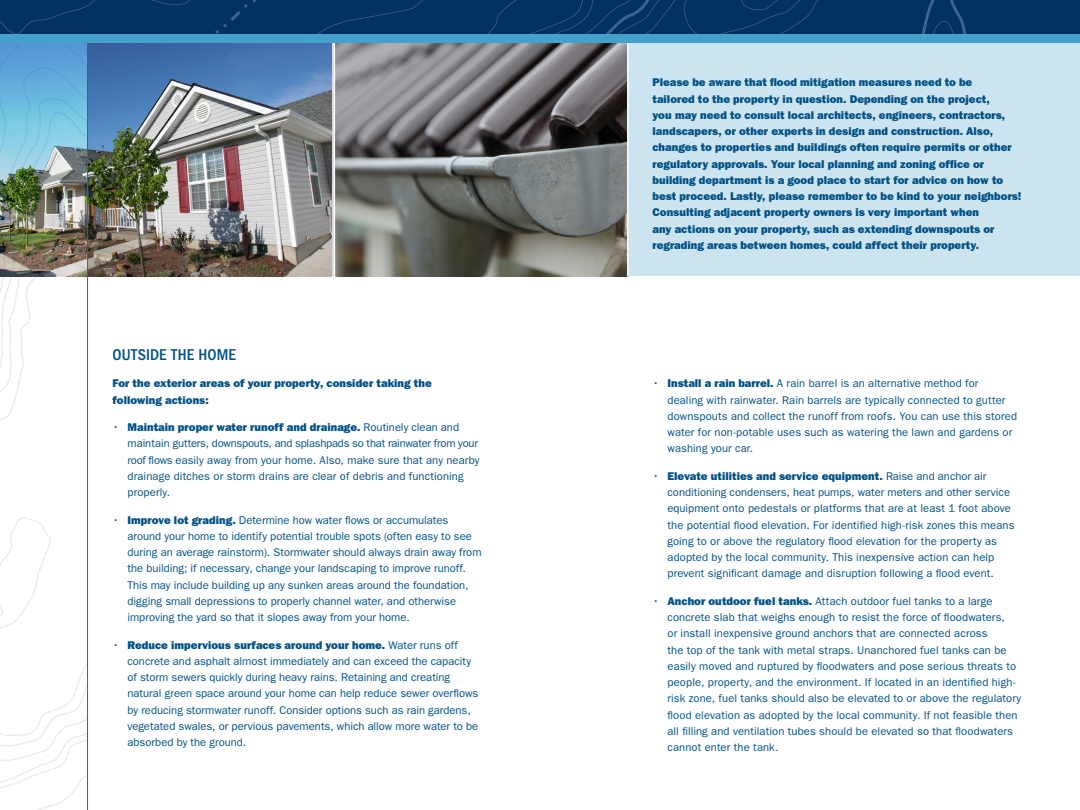
<style>
.page{position:relative;width:1080px;height:810px;background:#fff}
.page>*{position:absolute;margin:0;border:0;box-sizing:border-box;transform-origin:0 0}
.t1{font:500 condensed 16.25px "ITC Franklin Gothic Std";letter-spacing:.01em;color:#005187}
.t2{font:11.25px/16.2px "ITC Franklin Gothic Std";letter-spacing:.005em;color:#005187}
.t3{font:11.25px/16.2px "ITC Franklin Gothic Std Hvy";letter-spacing:.005em;color:#005187}
.s1{font-family:"ITC Franklin Gothic Std Hvy"}
</style>
<div class="page">
<img style="left:88px;top:182px;width:243px;height:94px">
<img style="left:335px;top:182px;width:292px;height:94px">
<div style="left:628px;top:42px;width:452px;height:234px;background:#cce4ef"></div>
<hr style="left:627px;top:42px;width:2px;height:242px;background:#fff">
<svg style="left:0;top:749px;width:87px;height:61px"></svg>
<svg style="left:0;top:0;width:1080px;height:182px"></svg>
<svg style="left:0;top:42px;width:87px;height:707px"></svg>
<svg style="left:83px;top:476px;width:4px;height:53px"></svg>
<hr style="left:87px;top:42px;width:1px;height:768px;background:#0078ae">
<div style="left:0;top:34px;width:1080px;height:8px;background:#45a0ca"></div>
<h2 class="t1" style="left:112px;top:345px;width:125px">OUTSIDE THE HOME</h2>
<p class="t3" style="left:112px;top:375px;width:321px">For the exterior areas of your property, consider taking the following actions:</p>
<p class="t2" style="left:127px;top:419px;width:354px;text-indent:-15px">• <span class="s1">Maintain proper water runoff and drainage.</span> Routinely clean and maintain gutters, downspouts, and splashpads so that rainwater from your roof flows easily away from your home. Also, make sure that any nearby drainage ditches or storm drains are clear of debris and functioning properly.</p>
<p class="t2" style="left:127px;top:512px;width:356px;text-indent:-15px">• <span class="s1">Improve lot grading.</span> Determine how water flows or accumulates around your home to identify potential trouble spots (often easy to see during an average rainstorm). Stormwater should always drain away from the building; if necessary, change your landscaping to improve runoff.<br>This may include building up any sunken areas around the foundation, digging small depressions to properly channel water, and otherwise improving the yard so that it slopes away from your home.</p>
<p class="t2" style="left:127px;top:637px;width:352px;text-indent:-15px">• <span class="s1">Reduce impervious surfaces around your home.</span> Water runs off concrete and asphalt almost immediately and can exceed the capacity of storm sewers quickly during heavy rains. Retaining and creating natural green space around your home can help reduce sewer overflows by reducing stormwater runoff. Consider options such as rain gardens, vegetated swales, or pervious pavements, which allow more water to be absorbed by the ground.</p>
<p class="t3" style="left:652px;top:74px;width:371px">Please be aware that flood mitigation measures need to be<br>tailored to the property in question. Depending on the project,<br>you may need to consult local architects, engineers, contractors, landscapers, or other experts in design and construction. Also, changes to properties and buildings often require permits or other regulatory approvals. Your local planning and zoning office or building department is a good place to start for advice on how to best proceed. Lastly, please remember to be kind to your neighbors!<br>Consulting adjacent property owners is very important when<br>any actions on your property, such as extending downspouts or regrading areas between homes, could affect their property.</p>
<p class="t2" style="left:667px;top:376px;width:351px;text-indent:-15px">• <span class="s1">Install a rain barrel.</span> A rain barrel is an alternative method for<br>dealing with rainwater. Rain barrels are typically connected to gutter downspouts and collect the runoff from roofs. You can use this stored water for non-potable uses such as watering the lawn and gardens or washing your car.</p>
<p class="t2" style="left:667px;top:468px;width:349px;text-indent:-15px">• <span class="s1">Elevate utilities and service equipment.</span> Raise and anchor air conditioning condensers, heat pumps, water meters and other service equipment onto pedestals or platforms that are at least 1 foot above the potential flood elevation. For identified high-risk zones this means going to or above the regulatory flood elevation for the property as adopted by the local community. This inexpensive action can help prevent significant damage and disruption following a flood event.</p>
<p class="t2" style="left:667px;top:593px;width:355px;text-indent:-15px">• <span class="s1">Anchor outdoor fuel tanks.</span> Attach outdoor fuel tanks to a large concrete slab that weighs enough to resist the force of floodwaters,<br>or install inexpensive ground anchors that are connected across<br>the top of the tank with metal straps. Unanchored fuel tanks can be easily moved and ruptured by floodwaters and pose serious threats to people, property, and the environment. If located in an identified high&shy;risk zone, fuel tanks should also be elevated to or above the regulatory flood elevation as adopted by the local community. If not feasible then all filling and ventilation tubes should be elevated so that floodwaters cannot enter the tank.</p>
</div>
